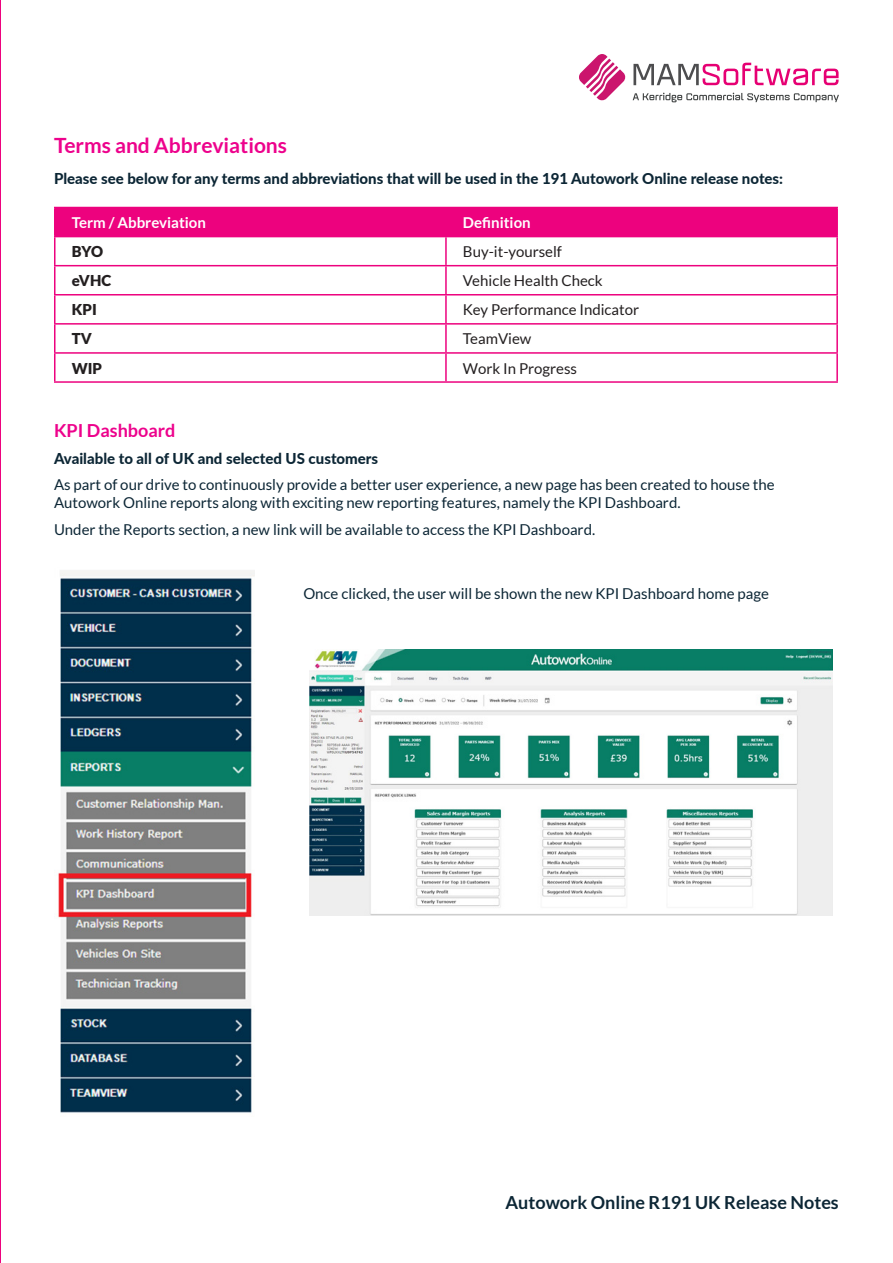
<style>
.page{position:relative;width:893px;height:1263px;background:#fff}
.page>*{position:absolute;margin:0;border:0;box-sizing:border-box;transform-origin:0 0}
.t1{font:700 21px "Lato";color:#ed028c}
.t2{font:700 18px "Lato";color:#0c2635}
.t3{font:700 18px "Lato";color:#ed028c}
.t4{font:15px/18px "Lato";color:#0c2635}
.t5{font:800 15px "Lato";color:#0c2635}
.t6{font:15px "Lato";color:#231f20}
.t7{font:700 15px "Lato";color:#fff}
.t8{font:900 15px "Lato";color:#231f20}
</style>
<div class="page">
<hr style="left:0;top:0;width:1px;height:1263px;background:#ed027e">
<div style="left:56px;top:208px;width:780px;height:28px;background:#ed027e"></div>
<hr style="left:54px;top:237px;width:2px;height:28px;background:#ed027e">
<hr style="left:445px;top:237px;width:2px;height:28px;background:#ed027e">
<hr style="left:836px;top:237px;width:2px;height:28px;background:#ed027e">
<hr style="left:54px;top:265px;width:392px;height:1px;background:#ed027e">
<hr style="left:54px;top:266px;width:2px;height:28px;background:#ed027e">
<hr style="left:446px;top:265px;width:392px;height:1px;background:#ed027e">
<hr style="left:445px;top:266px;width:2px;height:28px;background:#ed027e">
<hr style="left:836px;top:266px;width:2px;height:28px;background:#ed027e">
<hr style="left:54px;top:294px;width:392px;height:1px;background:#ed027e">
<hr style="left:54px;top:295px;width:2px;height:28px;background:#ed027e">
<hr style="left:446px;top:294px;width:392px;height:1px;background:#ed027e">
<hr style="left:445px;top:295px;width:2px;height:28px;background:#ed027e">
<hr style="left:836px;top:295px;width:2px;height:28px;background:#ed027e">
<hr style="left:54px;top:323px;width:392px;height:2px;background:#ed027e">
<hr style="left:54px;top:325px;width:2px;height:27px;background:#ed027e">
<hr style="left:446px;top:323px;width:392px;height:2px;background:#ed027e">
<hr style="left:445px;top:325px;width:2px;height:27px;background:#ed027e">
<hr style="left:836px;top:325px;width:2px;height:27px;background:#ed027e">
<hr style="left:54px;top:352px;width:392px;height:2px;background:#ed027e">
<hr style="left:54px;top:354px;width:2px;height:27px;background:#ed027e">
<hr style="left:446px;top:352px;width:392px;height:2px;background:#ed027e">
<hr style="left:445px;top:354px;width:2px;height:27px;background:#ed027e">
<hr style="left:836px;top:354px;width:2px;height:27px;background:#ed027e">
<hr style="left:54px;top:381px;width:392px;height:2px;background:#ed027e">
<hr style="left:446px;top:381px;width:392px;height:2px;background:#ed027e">
<hr style="left:54px;top:207px;width:392px;height:1px;background:#ed027e">
<hr style="left:54px;top:208px;width:2px;height:28px;background:#ed027e">
<hr style="left:446px;top:207px;width:392px;height:1px;background:#ed027e">
<hr style="left:836px;top:208px;width:2px;height:28px;background:#ed027e">
<hr style="left:54px;top:236px;width:392px;height:1px;background:#ed027e">
<hr style="left:446px;top:236px;width:392px;height:1px;background:#ed027e">
<svg style="left:579px;top:54px;width:47px;height:47px"></svg>
<svg style="left:633px;top:63px;width:206px;height:22px"></svg>
<svg style="left:633px;top:93px;width:206px;height:9px"></svg>
<img style="left:58px;top:570px;width:196px;height:543px">
<img style="left:310px;top:650px;width:523px;height:265px">
<p class="t1" style="left:54px;top:133px;width:235px">Terms and Abbreviations</p>
<p class="t5" style="left:54px;top:167px;width:731px">Please see below for any terms and abbreviations that will be used in the 191 Autowork Online release notes:</p>
<p class="t7" style="left:72px;top:214px;width:136px">Term / Abbreviation</p>
<p class="t7" style="left:463px;top:214px;width:69px">Definition</p>
<p class="t8" style="left:72px;top:243px;width:33px">BYO</p>
<p class="t6" style="left:463px;top:243px;width:101px">Buy-it-yourself</p>
<p class="t8" style="left:72px;top:272px;width:41px">eVHC</p>
<p class="t6" style="left:463px;top:272px;width:141px">Vehicle Health Check</p>
<p class="t8" style="left:72px;top:301px;width:27px">KPI</p>
<p class="t6" style="left:463px;top:302px;width:178px">Key Performance Indicator</p>
<p class="t8" style="left:72px;top:330px;width:22px">TV</p>
<p class="t6" style="left:463px;top:331px;width:70px">TeamView</p>
<p class="t8" style="left:72px;top:359px;width:32px">WIP</p>
<p class="t6" style="left:463px;top:360px;width:116px">Work In Progress</p>
<p class="t3" style="left:54px;top:420px;width:123px">KPI Dashboard</p>
<p class="t5" style="left:54px;top:447px;width:326px">Available to all of UK and selected US customers</p>
<p class="t4" style="left:54px;top:475px;width:722px">As part of our drive to continuously provide a better user experience, a new page has been created to house the<br>Autowork Online reports along with exciting new reporting features, namely the KPI Dashboard.</p>
<p class="t4" style="left:54px;top:520px;width:543px">Under the Reports section, a new link will be available to access the KPI Dashboard.</p>
<p class="t4" style="left:303px;top:584px;width:467px">Once clicked, the user will be shown the new KPI Dashboard home page</p>
<p class="t2" style="left:505px;top:1192px;width:335px">Autowork Online R191 UK Release Notes</p>
</div>
